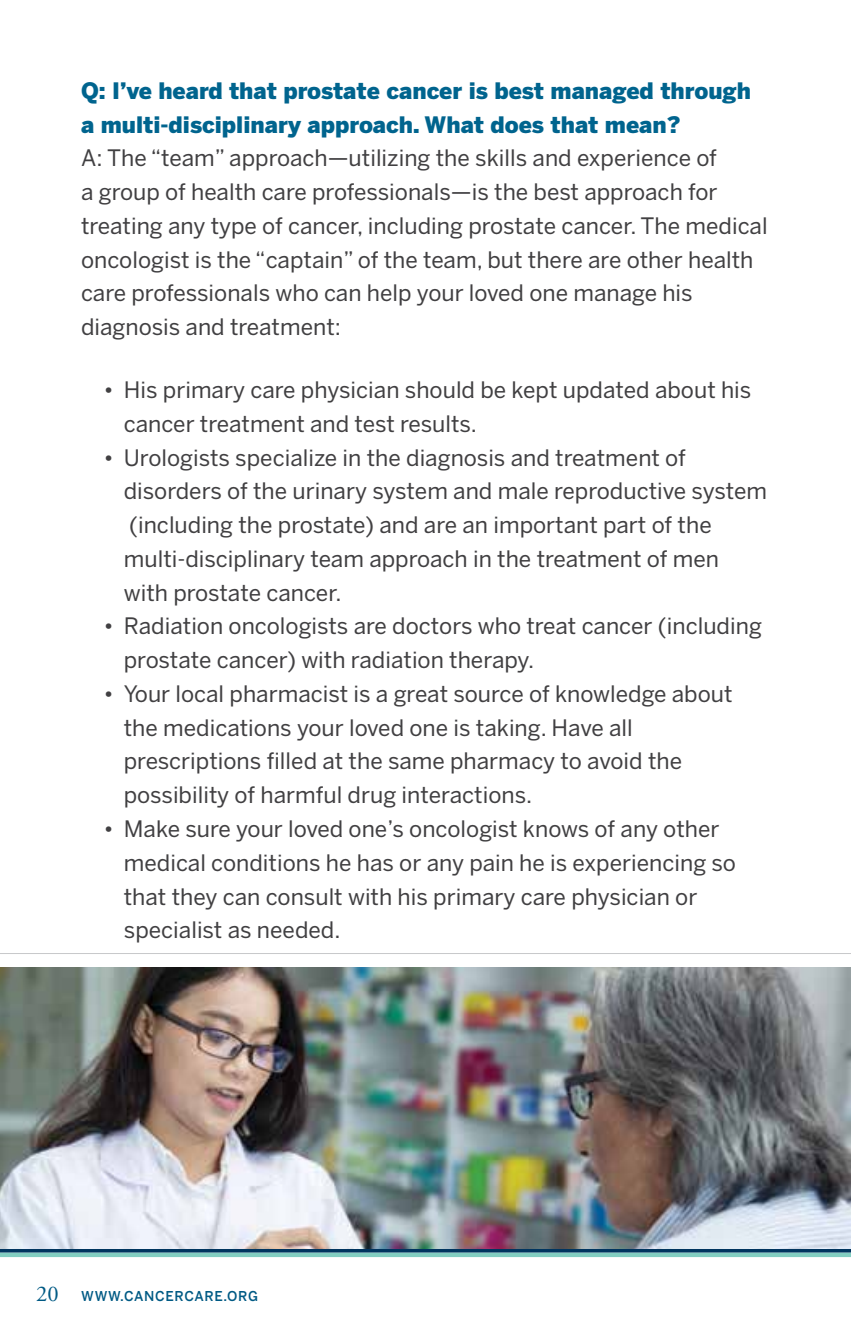
<style>
.page{position:relative;width:851px;height:1337px;background:#fff}
.page>*{position:absolute;margin:0;border:0;box-sizing:border-box;transform-origin:0 0}
.t1{font:22.5px/33.8px "Benton Sans";color:#414042}
.t2{font:900 22.5px/33.8px "Benton Sans";color:#00648e}
.t3{font:500 13.5px "Benton Sans";letter-spacing:.05em;color:#005a84}
.s1{font-family:"Adobe Garamond Pro";font-weight:400;font-size:22.5px}
</style>
<div class="page">
<div style="left:0;top:1252px;width:850px;height:5px;background:#82cec1"></div>
<svg style="left:0;top:1248px;width:850px;height:4px;background:#2f5778"></svg>
<img style="left:0;top:967px;width:850px;height:281px">
<hr style="left:0;top:953px;width:850px;height:1px;background:#c7c8ca">
<p class="t2" style="left:81px;top:73px;width:671px">Q: I’ve heard that prostate cancer is best managed through a multi-disciplinary approach. What does that mean?</p>
<p class="t1" style="left:81px;top:141px;width:688px">A: The “team” approach—utilizing the skills and experience of<br>a group of health care professionals—is the best approach for treating any type of cancer, including prostate cancer. The medical oncologist is the “captain” of the team, but there are other health care professionals who can help your loved one manage his diagnosis and treatment:</p>
<p class="t1" style="left:124px;top:373px;width:629px;text-indent:-20px">• His primary care physician should be kept updated about his cancer treatment and test results.</p>
<p class="t1" style="left:124px;top:440px;width:644px;text-indent:-20px">• Urologists specialize in the diagnosis and treatment of disorders of the urinary system and male reproductive system (including the prostate) and are an important part of the multi-disciplinary team approach in the treatment of men with prostate cancer.</p>
<p class="t1" style="left:124px;top:609px;width:639px;text-indent:-20px">• Radiation oncologists are doctors who treat cancer (including prostate cancer) with radiation therapy.</p>
<p class="t1" style="left:124px;top:676px;width:610px;text-indent:-20px">• Your local pharmacist is a great source of knowledge about the medications your loved one is taking. Have all prescriptions filled at the same pharmacy to avoid the possibility of harmful drug interactions.</p>
<p class="t1" style="left:124px;top:811px;width:613px;text-indent:-20px">• Make sure your loved one’s oncologist knows of any other medical conditions he has or any pain he is experiencing so that they can consult with his primary care physician or specialist as needed.</p>
<p class="t3" style="left:36px;top:1287px;width:223px"><span class="s1">20</span> WWW.CANCERCARE.ORG</p>
</div>
